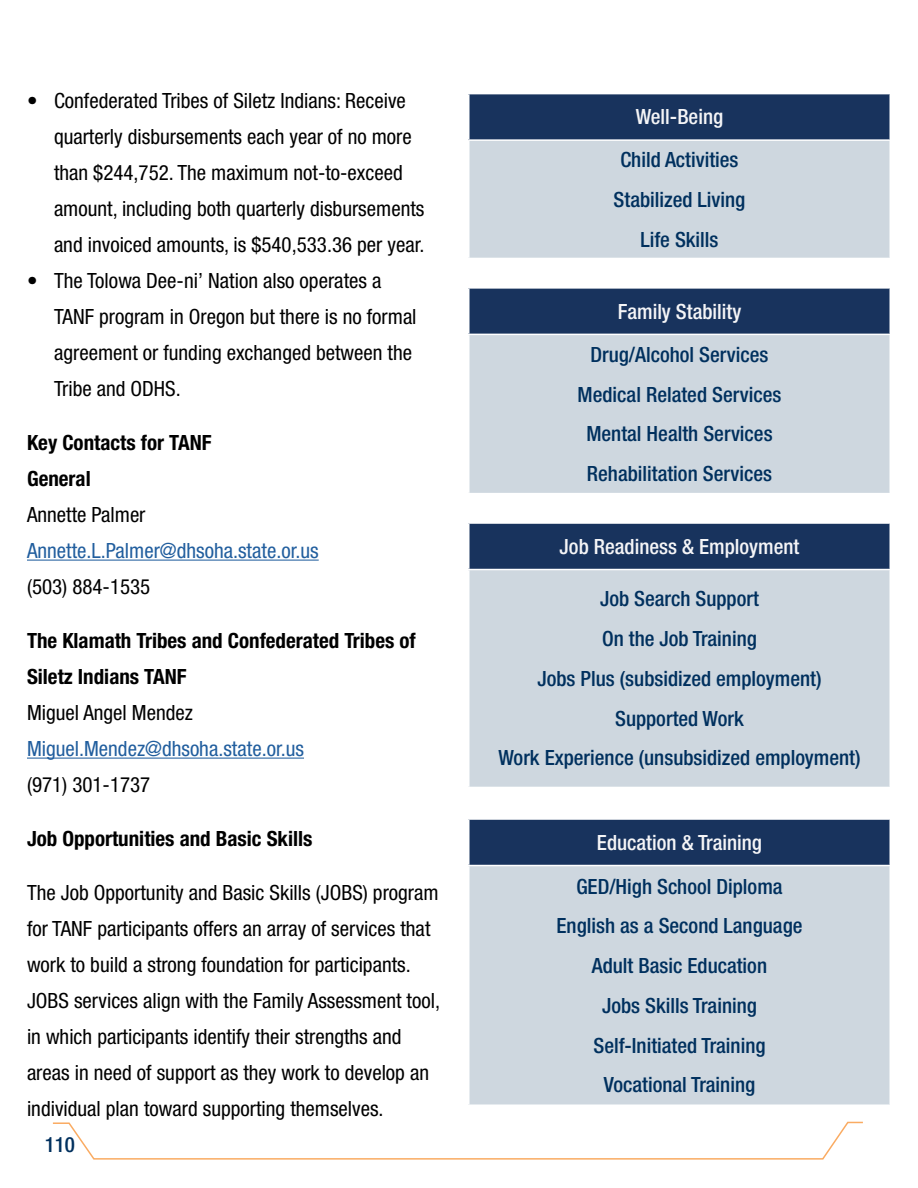
<style>
.page{position:relative;width:918px;height:1188px;background:#fff}
.page>*{position:absolute;margin:0;border:0;box-sizing:border-box;transform-origin:0 0}
.t1{font:condensed 21px/36px "Helvetica Neue LT Std";color:#000}
.t2{font:500 condensed 21px/39.8px "Helvetica Neue LT Std";color:#00305e;text-align:center}
.t3{font:700 condensed 21px/36px "Helvetica Neue LT Std";color:#000}
.t4{font:condensed 21px "Helvetica Neue LT Std";color:#215e9e}
.t5{font:500 condensed 21px "Helvetica Neue LT Std";color:#f5f5f7}
</style>
<div class="page">
<svg style="left:52px;top:1121px;width:811px;height:39px"></svg>
<hr style="left:27px;top:560px;width:292px;height:1px;background:#215e9e">
<hr style="left:27px;top:758px;width:277px;height:1px;background:#215e9e">
<div style="left:469px;top:94px;width:421px;height:46px;background:#18335d"></div>
<div style="left:469px;top:140px;width:421px;height:118px;background:#ced7df"></div>
<hr style="left:468px;top:94px;width:2px;height:45px;background:#fff">
<hr style="left:468px;top:139px;width:423px;height:2px;background:#fff">
<hr style="left:468px;top:141px;width:2px;height:117px;background:#fff">
<div style="left:469px;top:288px;width:421px;height:46px;background:#18335d"></div>
<div style="left:469px;top:334px;width:421px;height:160px;background:#ced7df"></div>
<hr style="left:468px;top:287px;width:423px;height:2px;background:#fff">
<hr style="left:468px;top:289px;width:2px;height:45px;background:#fff">
<hr style="left:468px;top:334px;width:423px;height:1px;background:#fff">
<hr style="left:468px;top:335px;width:2px;height:158px;background:#fff">
<hr style="left:468px;top:493px;width:423px;height:1px;background:#fff">
<div style="left:469px;top:523px;width:421px;height:47px;background:#18335d"></div>
<div style="left:469px;top:570px;width:421px;height:217px;background:#ced7df"></div>
<hr style="left:468px;top:522px;width:423px;height:2px;background:#fff">
<hr style="left:468px;top:524px;width:2px;height:45px;background:#fff">
<hr style="left:468px;top:569px;width:423px;height:1px;background:#fff">
<hr style="left:468px;top:570px;width:2px;height:217px;background:#fff">
<div style="left:469px;top:819px;width:421px;height:47px;background:#18335d"></div>
<div style="left:469px;top:866px;width:421px;height:239px;background:#ced7df"></div>
<hr style="left:468px;top:818px;width:423px;height:2px;background:#fff">
<hr style="left:468px;top:820px;width:2px;height:45px;background:#fff">
<hr style="left:468px;top:865px;width:423px;height:1px;background:#fff">
<hr style="left:468px;top:866px;width:2px;height:238px;background:#fff">
<hr style="left:468px;top:1104px;width:423px;height:2px;background:#fff">
<p class="t1" style="left:54px;top:82px;width:372px;text-indent:-27px">• Confederated Tribes of Siletz Indians: Receive quarterly disbursements each year of no more than $244,752. The maximum not-to-exceed amount, including both quarterly disbursements and invoiced amounts, is $540,533.36 per year.</p>
<p class="t1" style="left:54px;top:262px;width:364px;text-indent:-27px">• The Tolowa Dee-ni’ Nation also operates a TANF program in Oregon but there is no formal agreement or funding exchanged between the Tribe and ODHS.</p>
<p class="t3" style="left:27px;top:424px;width:186px">Key Contacts for TANF<br>General</p>
<p class="t1" style="left:27px;top:496px;width:120px">Annette Palmer</p>
<p class="t4" style="left:27px;top:538px;width:293px">Annette.L.Palmer@dhsoha.state.or.us</p>
<p class="t1" style="left:27px;top:568px;width:125px">(503) 884-1535</p>
<p class="t3" style="left:27px;top:622px;width:390px">The Klamath Tribes and Confederated Tribes of<br>Siletz Indians TANF</p>
<p class="t1" style="left:27px;top:694px;width:168px">Miguel Angel Mendez</p>
<p class="t4" style="left:27px;top:736px;width:279px">Miguel.Mendez@dhsoha.state.or.us</p>
<p class="t1" style="left:27px;top:766px;width:125px">(971) 301-1737</p>
<p class="t3" style="left:27px;top:820px;width:287px">Job Opportunities and Basic Skills</p>
<p class="t1" style="left:27px;top:874px;width:415px">The Job Opportunity and Basic Skills (JOBS) program for TANF participants offers an array of services that work to build a strong foundation for participants.<br>JOBS services align with the Family Assessment tool, in which participants identify their strengths and areas in need of support as they work to develop an individual plan toward supporting themselves.</p>
<p class="t2" style="left:45px;top:1124px;width:32px">110</p>
<p class="t5" style="left:636px;top:104px;width:89px">Well-Being</p>
<p class="t2" style="left:614px;top:139px;width:133px">Child Activities<br>Stabilized Living<br>Life Skills</p>
<p class="t5" style="left:618px;top:299px;width:125px">Family Stability</p>
<p class="t2" style="left:578px;top:334px;width:205px">Drug/Alcohol Services<br>Medical Related Services<br>Mental Health Services<br>Rehabilitation Services</p>
<p class="t5" style="left:560px;top:534px;width:241px">Job Readiness &amp; Employment</p>
<p class="t2" style="left:498px;top:579px;width:364px">Job Search Support<br>On the Job Training<br>Jobs Plus (subsidized employment)<br>Supported Work<br>Work Experience (unsubsidized employment)</p>
<p class="t5" style="left:597px;top:830px;width:167px">Education &amp; Training</p>
<p class="t2" style="left:557px;top:866px;width:247px">GED/High School Diploma<br>English as a Second Language<br>Adult Basic Education<br>Jobs Skills Training<br>Self-Initiated Training<br>Vocational Training</p>
</div>
